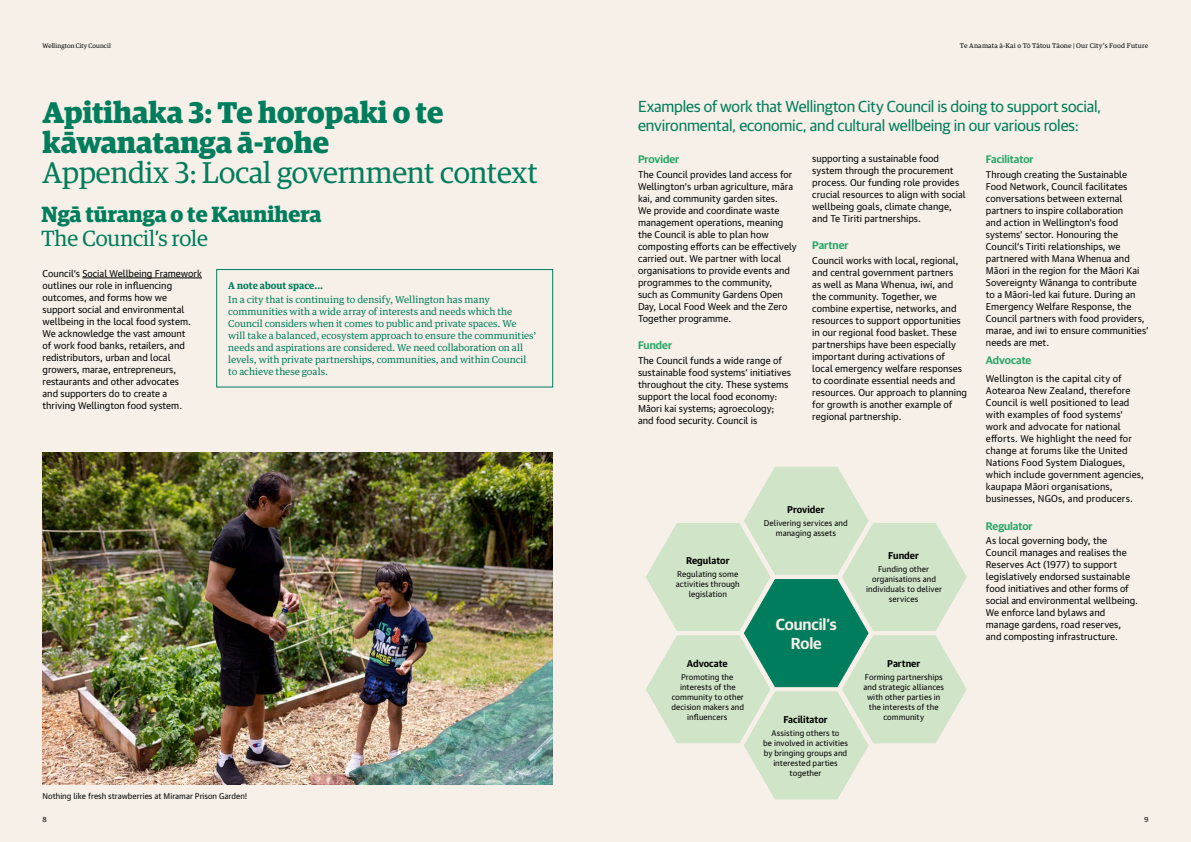
<style>
.page{position:relative;width:1191px;height:842px;background:#fff}
.page>*{position:absolute;margin:0;border:0;box-sizing:border-box;transform-origin:0 0}
.t1{font:700 30px/30px "Guardian Egyp";color:#007d5c}
.t2{font:30px "Guardian Egyp";color:#007d5c}
.t3{font:700 22px "Guardian Egyp";color:#007d5c}
.t4{font:22px "Guardian Egyp";color:#007d5c}
.t5{font:16px/19px "Guardian Sans";letter-spacing:-.01em;color:#007d5c}
.t6{font:600 16px/19px "Guardian Sans";letter-spacing:-.005em;color:#f7f0e8;text-align:center}
.t7{font:600 11px "Guardian Sans";color:#26a666}
.t8{font:9.5px/12px "Guardian Text Sans";letter-spacing:.005em;color:#000}
.t9{font:9.5px/12px "Guardian Text Egyp";letter-spacing:-.005em;color:#007d5c}
.t10{font:700 9.5px "Guardian Text Sans";color:#000}
.t11{font:700 9.5px "Guardian Text Egyp";color:#007d5c}
.t12{font:8px/10px "Guardian Text Sans";letter-spacing:.01em;color:#000;text-align:center}
.t13{font:7px "Guardian Text Sans";color:#000}
.t14{font:6.5px "Guardian Text Egyp";letter-spacing:.02em;color:#000}
.t15{font:6.5px "Guardian Egyp";letter-spacing:.02em;color:#000}
</style>
<div class="page">
<div style="left:595px;top:0;width:596px;height:842px;background:#f7f0e8"></div>
<div style="left:0;top:0;width:595px;height:842px;background:#f7f0e8"></div>
<hr style="left:82px;top:278px;width:120px;height:1px;background:#000">
<div style="left:216px;top:269px;width:337px;height:118px;border:1px solid #007d5c"></div>
<svg style="left:646px;top:466px;width:321px;height:334px"></svg>
<img style="left:43px;top:452px;width:510px;height:332px">
<p class="t15" style="left:43px;top:41px;width:70px">Wellington City Council</p>
<h1 class="t1" style="left:43px;top:95px;width:402px">Apitihaka 3: Te horopaki o te kāwanatanga ā-rohe</h1>
<h1 class="t2" style="left:43px;top:152px;width:497px">Appendix 3: Local government context</h1>
<h2 class="t3" style="left:42px;top:197px;width:281px">Ngā tūranga o te Kaunihera</h2>
<h2 class="t4" style="left:42px;top:223px;width:168px">The Council’s role</h2>
<p class="t8" style="left:43px;top:266px;width:161px">Council’s Social Wellbeing Framework outlines our role in influencing outcomes, and forms how we support social and environmental wellbeing in the local food system.<br>We acknowledge the vast amount<br>of work food banks, retailers, and redistributors, urban and local growers, marae, entrepreneurs, restaurants and other advocates<br>and supporters do to create a thriving Wellington food system.</p>
<p class="t11" style="left:228px;top:277px;width:96px">A note about space...</p>
<p class="t9" style="left:228px;top:293px;width:310px">In a city that is continuing to densify, Wellington has many communities with a wide array of interests and needs which the Council considers when it comes to public and private spaces. We<br>will take a balanced, ecosystem approach to ensure the communities’ needs and aspirations are considered. We need collaboration on all levels, with private partnerships, communities, and within Council to achieve these goals.</p>
<p class="t12" style="left:43px;top:791px;width:206px">Nothing like fresh strawberries at Miramar Prison Garden!</p>
<p class="t13" style="left:43px;top:813px;width:6px">8</p>
<p class="t14" style="left:960px;top:40px;width:190px">Te Anamata ā-Kai o Tō Tātou Tāone | Our City’s Food Future</p>
<h3 class="t5" style="left:638px;top:96px;width:465px">Examples of work that Wellington City Council is doing to support social, environmental, economic, and cultural wellbeing in our various roles:</h3>
<p class="t7" style="left:986px;top:151px;width:49px">Facilitator</p>
<p class="t8" style="left:986px;top:167px;width:164px">Through creating the Sustainable Food Network, Council facilitates conversations between external partners to inspire collaboration<br>and action in Wellington’s food systems’ sector. Honouring the Council’s Tiriti relationships, we partnered with Mana Whenua and Māori in the region for the Māori Kai Sovereignty Wānanga to contribute<br>to a Māori-led kai future. During an Emergency Welfare Response, the Council partners with food providers, marae, and iwi to ensure communities’ needs are met.</p>
<p class="t7" style="left:986px;top:353px;width:47px">Advocate</p>
<p class="t8" style="left:986px;top:372px;width:160px">Wellington is the capital city of<br>Aotearoa New Zealand, therefore<br>Council is well positioned to lead with examples of food systems’ work and advocate for national efforts. We highlight the need for change at forums like the United<br>Nations Food System Dialogues, which include government agencies, kaupapa Māori organisations, businesses, NGOs, and producers.</p>
<p class="t7" style="left:986px;top:518px;width:48px">Regulator</p>
<p class="t8" style="left:986px;top:534px;width:154px">As local governing body, the<br>Council manages and realises the<br>Reserves Act (1977) to support legislatively endorsed sustainable food initiatives and other forms of social and environmental wellbeing.<br>We enforce land bylaws and manage gardens, road reserves, and composting infrastructure.</p>
<p class="t8" style="left:812px;top:151px;width:155px">supporting a sustainable food system through the procurement process. Our funding role provides crucial resources to align with social wellbeing goals, climate change, and Te Tiriti partnerships.</p>
<p class="t7" style="left:812px;top:237px;width:38px">Partner</p>
<p class="t8" style="left:812px;top:253px;width:156px">Council works with local, regional, and central government partners<br>as well as Mana Whenua, iwi, and the community. Together, we combine expertise, networks, and resources to support opportunities in our regional food basket. These partnerships have been especially important during activations of local emergency welfare responses to coordinate essential needs and resources. Our approach to planning for growth is another example of regional partnership.</p>
<p class="t7" style="left:638px;top:151px;width:43px">Provider</p>
<p class="t8" style="left:638px;top:167px;width:160px">The Council provides land access for<br>Wellington’s urban agriculture, māra kai, and community garden sites.<br>We provide and coordinate waste management operations, meaning the Council is able to plan how composting efforts can be effectively carried out. We partner with local organisations to provide events and programmes to the community,<br>such as Community Gardens Open<br>Day, Local Food Week and the Zero<br>Together programme.</p>
<p class="t7" style="left:638px;top:337px;width:36px">Funder</p>
<p class="t8" style="left:638px;top:353px;width:155px">The Council funds a wide range of sustainable food systems’ initiatives throughout the city. These systems support the local food economy:<br>Māori kai systems; agroecology; and food security. Council is</p>
<p class="t10" style="left:787px;top:502px;width:39px">Provider</p>
<p class="t12" style="left:764px;top:517px;width:85px">Delivering services and managing assets</p>
<p class="t10" style="left:888px;top:548px;width:32px">Funder</p>
<p class="t12" style="left:866px;top:563px;width:77px">Funding other organisations and individuals to deliver services</p>
<p class="t10" style="left:686px;top:553px;width:45px">Regulator</p>
<p class="t12" style="left:676px;top:568px;width:65px">Regulating some activities through legislation</p>
<h3 class="t6" style="left:775px;top:613px;width:62px">Council’s<br>Role</h3>
<p class="t10" style="left:687px;top:655px;width:42px">Advocate</p>
<p class="t12" style="left:671px;top:671px;width:74px">Promoting the interests of the community to other decision makers and influencers</p>
<p class="t10" style="left:783px;top:711px;width:46px">Facilitator</p>
<p class="t12" style="left:763px;top:727px;width:86px">Assisting others to<br>be involved in activities by bringing groups and interested parties together</p>
<p class="t10" style="left:887px;top:655px;width:34px">Partner</p>
<p class="t12" style="left:863px;top:671px;width:82px">Forming partnerships and strategic alliances with other parties in the interests of the community</p>
<p class="t13" style="left:1144px;top:813px;width:6px">9</p>
</div>
